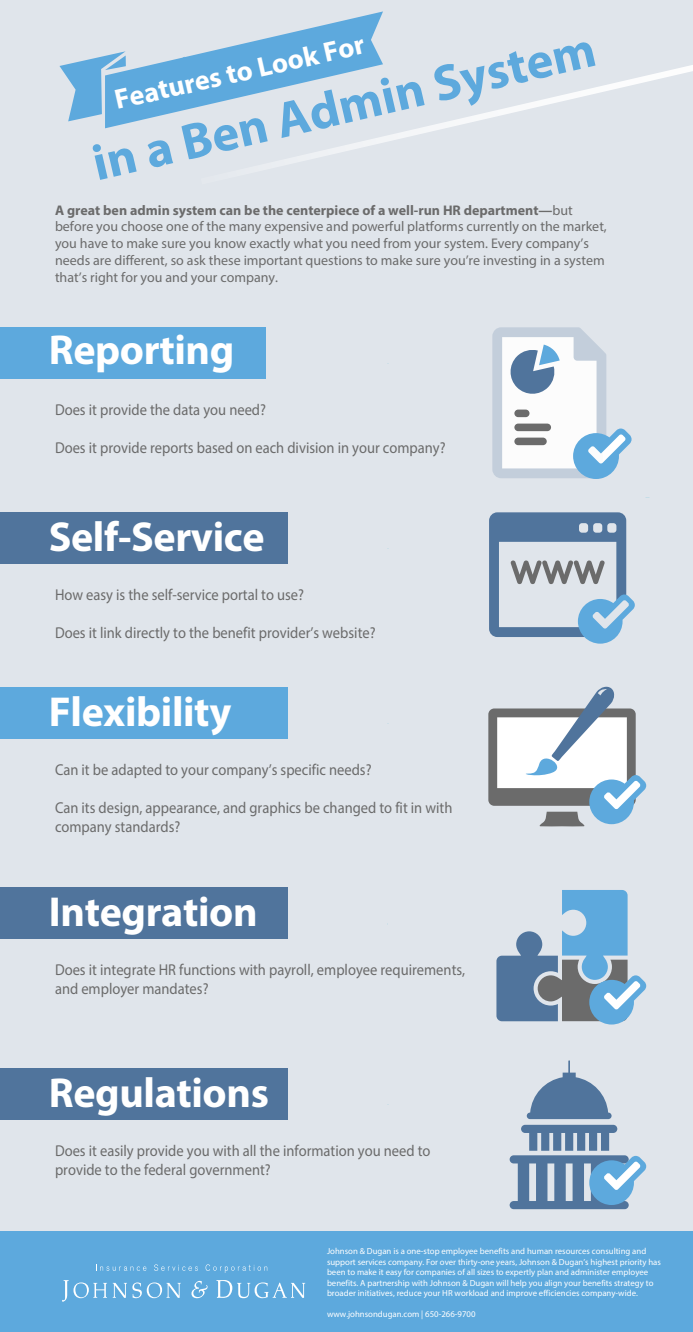
<style>
.page{position:relative;width:693px;height:1332px;background:#fff}
.page>*{position:absolute;margin:0;border:0;box-sizing:border-box;transform-origin:0 0}
.t1{font:700 50.75px "Myriad Pro";color:#5da9dd}
.t2{font:700 42px "Myriad Pro";letter-spacing:-.01em;color:#fff}
.t3{font:700 28px "Myriad Pro";color:#fff}
.t4{font:15.75px/18.9px "Myriad Pro";color:#6b6b6b;scale:.92 1}
.t5{font:14px/16.8px "Myriad Pro";color:#6b6b6b}
.t6{font:8.75px/10.5px "Myriad Pro";color:#fff}
.s1{font-weight:700}
</style>
<div class="page">
<div style="left:0;top:0;width:693px;height:1331px;background:#e0e5eb"></div>
<div style="left:0;top:1231px;width:693px;height:100px;background:#5da9dd"></div>
<svg style="left:113px;top:1282px;width:68px;height:16px"></svg>
<svg style="left:62px;top:1280px;width:45px;height:21px"></svg>
<svg style="left:192px;top:1280px;width:16px;height:18px"></svg>
<svg style="left:216px;top:1280px;width:89px;height:18px"></svg>
<svg style="left:96px;top:1264px;width:50px;height:6px"></svg>
<svg style="left:154px;top:1264px;width:44px;height:6px"></svg>
<svg style="left:206px;top:1264px;width:61px;height:8px"></svg>
<svg style="left:275px;top:65px;width:418px;height:102px"></svg>
<div style="left:0;top:327px;width:265px;height:51px;background:#5da9dd"></div>
<svg style="left:59px;top:11px;width:324px;height:117px"></svg>
<svg style="left:492px;top:327px;width:140px;height:152px"></svg>
<div style="left:514px;top:409px;width:16px;height:8px;background:#6b6b6b;border-radius:4px"></div>
<div style="left:514px;top:423px;width:37px;height:8px;background:#6b6b6b;border-radius:4px"></div>
<div style="left:514px;top:437px;width:33px;height:8px;background:#6b6b6b;border-radius:4px"></div>
<div style="left:0;top:512px;width:288px;height:51px;background:#50749c"></div>
<svg style="left:489px;top:512px;width:146px;height:131px"></svg>
<div style="left:0;top:687px;width:288px;height:51px;background:#5da9dd"></div>
<svg style="left:488px;top:686px;width:158px;height:140px"></svg>
<div style="left:0;top:887px;width:288px;height:52px;background:#50749c"></div>
<svg style="left:496px;top:890px;width:150px;height:134px"></svg>
<div style="left:0;top:1068px;width:288px;height:51px;background:#50749c"></div>
<svg style="left:510px;top:1060px;width:136px;height:149px"></svg>
<h3 class="t3" style="left:111px;top:83px;width:257px;rotate:-13deg">Features to Look For</h3>
<h1 class="t1" style="left:86px;top:132px;width:516px;rotate:-13deg">in a Ben Admin System</h1>
<p class="t5" style="left:55px;top:201px;width:553px"><span class="s1">A great ben admin system can be the centerpiece of a well-run HR department—</span>but before you choose one of the many expensive and powerful platforms currently on the market, you have to make sure you know exactly what you need from your system. Every company’s needs are different, so ask these important questions to make sure you’re investing in a system that’s right for you and your company.</p>
<h2 class="t2" style="left:49px;top:323px;width:187px">Reporting</h2>
<p class="t4" style="left:55px;top:400px;width:231px">Does it provide the data you need?</p>
<p class="t4" style="left:55px;top:438px;width:426px">Does it provide reports based on each division in your company?</p>
<h2 class="t2" style="left:49px;top:509px;width:217px">Self-Service</h2>
<p class="t4" style="left:55px;top:585px;width:272px">How easy is the self-service portal to use?</p>
<p class="t4" style="left:55px;top:623px;width:350px">Does it link directly to the benefit provider’s website?</p>
<h2 class="t2" style="left:49px;top:684px;width:184px">Flexibility</h2>
<p class="t4" style="left:55px;top:760px;width:346px">Can it be adapted to your company’s specific needs?</p>
<p class="t4" style="left:55px;top:798px;width:433px">Can its design, appearance, and graphics be changed to fit in with company standards?</p>
<h2 class="t2" style="left:49px;top:884px;width:210px">Integration</h2>
<p class="t4" style="left:55px;top:960px;width:447px">Does it integrate HR functions with payroll, employee requirements, and employer mandates?</p>
<h2 class="t2" style="left:49px;top:1065px;width:222px">Regulations</h2>
<p class="t4" style="left:55px;top:1140px;width:410px">Does it easily provide you with all the information you need to provide to the federal government?</p>
<p class="t6" style="left:327px;top:1245px;width:335px">Johnson &amp; Dugan is a one-stop employee benefits and human resources consulting and support services company. For over thirty-one years, Johnson &amp; Dugan’s highest priority has been to make it easy for companies of all sizes to expertly plan and administer employee benefits. A partnership with Johnson &amp; Dugan will help you align your benefits strategy to broader initiatives, reduce your HR workload and improve efficiencies company-wide.</p>
<p class="t6" style="left:327px;top:1308px;width:150px">www.johnsondugan.com | 650-266-9700</p>
</div>
